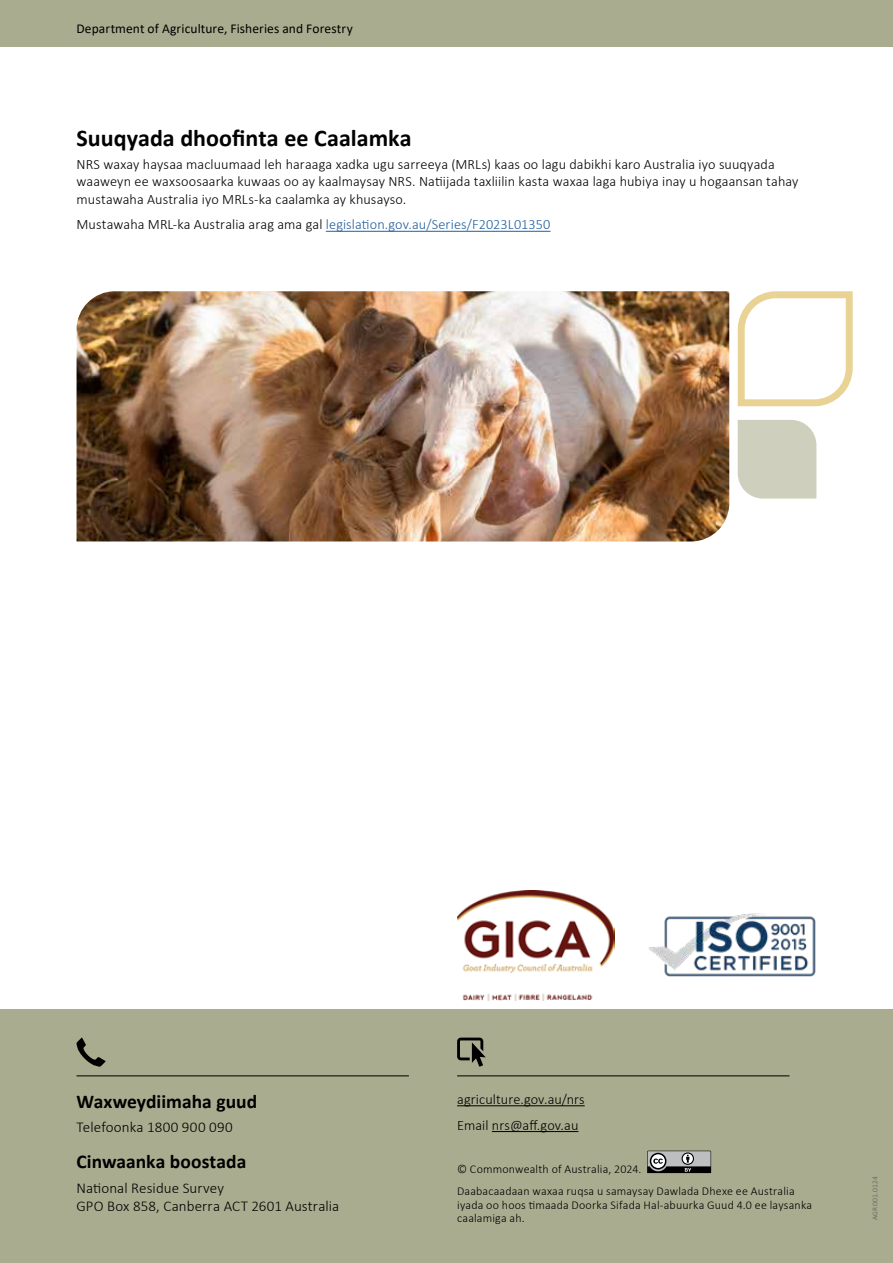
<style>
.page{position:relative;width:893px;height:1263px;background:#fff}
.page>*{position:absolute;margin:0;border:0;box-sizing:border-box;transform-origin:0 0}
.t1{font:700 24px "Calibri";color:#000}
.t2{font:700 19.5px "Calibri";color:#000}
.t3{font:300 15px/18px "Calibri";letter-spacing:.005em;color:#000}
.t4{font:300 14.25px/17.2px "Calibri";letter-spacing:.005em;color:#000}
.t5{font:300 14.25px "Calibri";letter-spacing:.005em;color:#215e9e}
.t6{font:13.5px "Calibri";letter-spacing:.005em;color:#000}
.t7{font:300 12px/22px "Calibri";letter-spacing:.015em;color:#000}
.t8{font:300 7.5px "Calibri";letter-spacing:.035em;color:#58595b}
.s1{color:#000}
</style>
<div class="page">
<hr style="left:326px;top:231px;width:224px;height:1px;background:#215e9e">
<div style="left:0;top:1009px;width:893px;height:254px;background:#aaac8f"></div>
<div style="left:0;top:0;width:893px;height:47px;background:#aaac8f"></div>
<hr style="left:77px;top:1075px;width:332px;height:1px;background:#000">
<svg style="left:76px;top:1037px;width:30px;height:30px"></svg>
<hr style="left:457px;top:1075px;width:332px;height:1px;background:#000">
<svg style="left:457px;top:1037px;width:29px;height:30px"></svg>
<hr style="left:457px;top:1105px;width:128px;height:1px;background:#000">
<hr style="left:492px;top:1131px;width:86px;height:1px;background:#000">
<img style="left:648px;top:913px;width:168px;height:64px">
<img style="left:457px;top:890px;width:157px;height:110px">
<div style="left:738px;top:420px;width:78px;height:79px;background:#cfcfbe"></div>
<svg style="left:737px;top:291px;width:116px;height:116px"></svg>
<img style="left:77px;top:291px;width:652px;height:250px">
<svg style="left:647px;top:1151px;width:64px;height:22px"></svg>
<p class="t6" style="left:76px;top:19px;width:278px">Department of Agriculture, Fisheries and Forestry</p>
<p class="t6" style="left:129px;top:19px;width:278px">Department of Agriculture, Fisheries and Forestry</p>
<h1 class="t1" style="left:77px;top:121px;width:337px">Suuqyada dhoofinta ee Caalamka</h1>
<p class="t4" style="left:77px;top:156px;width:723px">NRS waxay haysaa macluumaad leh haraaga xadka ugu sarreeya (MRLs) kaas oo lagu dabikhi karo Australia iyo suuqyada waaweyn ee waxsoosaarka kuwaas oo ay kaalmaysay NRS. Natiijada taxliilin kasta waxaa laga hubiya inay u hogaansan tahay mustawaha Australia iyo MRLs-ka caalamka ay khusayso.</p>
<p class="t5" style="left:77px;top:216px;width:475px"><span class="s1">Mustawaha MRL-ka Australia arag ama gal</span> legislation.gov.au/Series/F2023L01350</p>
<h2 class="t2" style="left:77px;top:1088px;width:182px">Waxweydiimaha guud</h2>
<p class="t3" style="left:77px;top:1118px;width:158px">Telefoonka 1800 900 090</p>
<h2 class="t2" style="left:77px;top:1148px;width:171px">Cinwaanka boostada</h2>
<p class="t3" style="left:77px;top:1178px;width:264px">National Residue Survey<br>GPO Box 858, Canberra ACT 2601 Australia</p>
<p class="t4" style="left:457px;top:1086px;width:129px;line-height:25.8px">agriculture.gov.au/nrs<br>Email nrs@aff.gov.au</p>
<p class="t7" style="left:457px;top:1158px;width:339px">© Commonwealth of Australia, 2024.<br>Daabacaadaan waxaa ruqsa u samaysay Dawlada Dhexe ee Australia</p>
<p class="t7" style="left:457px;top:1198px;width:357px;line-height:13.5px">iyada oo hoos timaada Doorka Sifada Hal-abuurka Guud 4.0 ee laysanka caalamiga ah.</p>
<p class="t8" style="left:870px;top:1220px;width:45px;rotate:-90deg">AGR001.0124</p>
</div>
